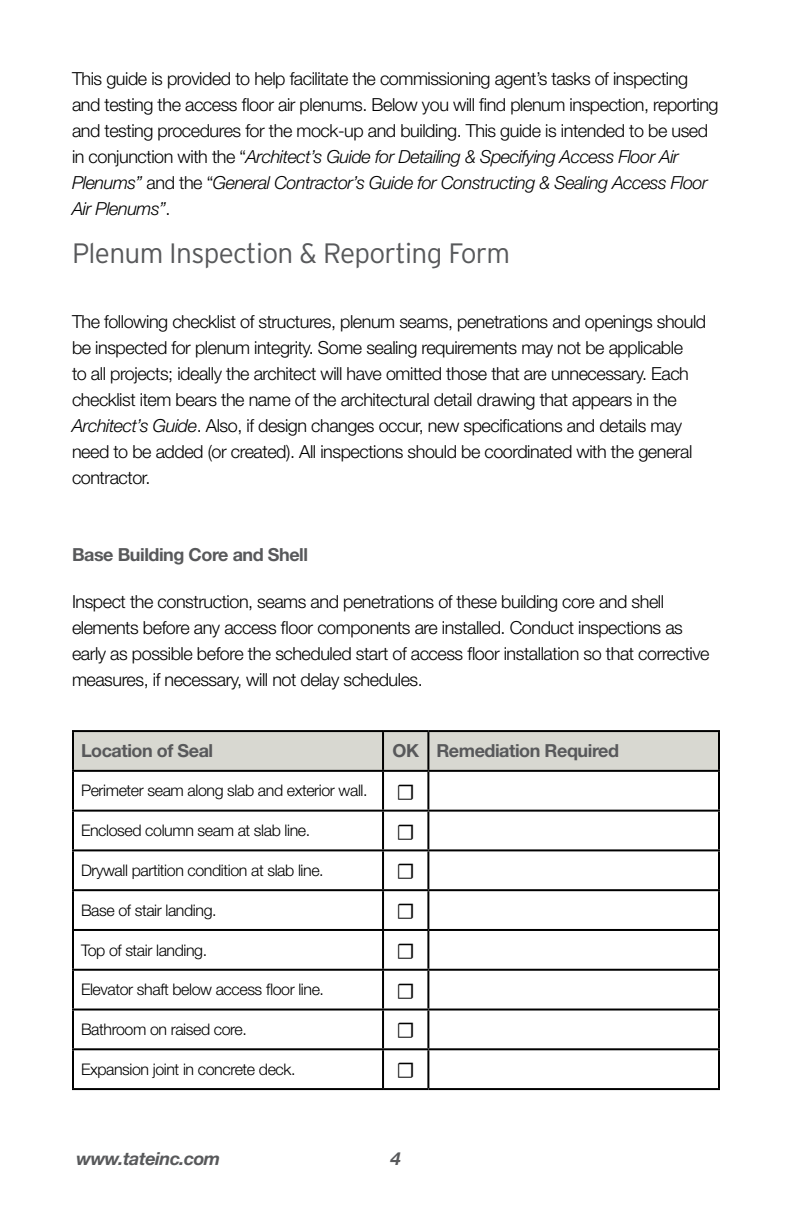
<style>
.page{position:relative;width:792px;height:1224px;background:#fff}
.page>*{position:absolute;margin:0;border:0;box-sizing:border-box;transform-origin:0 0}
.t1{font:300 28px "Interstate";letter-spacing:-.025em;color:#58595b}
.t2{font:22px "Minion Pro";color:#000}
.t3{font:300 18px/26px "Helvetica Neue LT Std";letter-spacing:-.025em;color:#000}
.t4{font:700 18px "Helvetica Neue LT Std";letter-spacing:-.025em;color:#58595b}
.t5{font:italic 700 18px "Helvetica Neue LT Std";letter-spacing:-.025em;color:#58595b}
.t6{font:300 16px "Helvetica Neue LT Std";letter-spacing:-.025em;color:#000}
.s1{font-style:italic}
</style>
<div class="page">
<div style="left:74px;top:732px;width:644px;height:38px;background:#d8d8d1"></div>
<hr style="left:72px;top:730px;width:311px;height:2px;background:#000">
<hr style="left:72px;top:732px;width:2px;height:38px;background:#000">
<hr style="left:383px;top:730px;width:45px;height:2px;background:#000">
<hr style="left:382px;top:732px;width:2px;height:38px;background:#000">
<hr style="left:428px;top:730px;width:292px;height:2px;background:#000">
<hr style="left:427px;top:732px;width:2px;height:38px;background:#000">
<hr style="left:718px;top:732px;width:2px;height:38px;background:#000">
<hr style="left:72px;top:770px;width:311px;height:2px;background:#000">
<hr style="left:72px;top:772px;width:2px;height:38px;background:#000">
<hr style="left:383px;top:770px;width:45px;height:2px;background:#000">
<hr style="left:382px;top:772px;width:2px;height:38px;background:#000">
<hr style="left:428px;top:770px;width:292px;height:2px;background:#000">
<hr style="left:427px;top:772px;width:2px;height:38px;background:#000">
<hr style="left:718px;top:772px;width:2px;height:38px;background:#000">
<hr style="left:72px;top:810px;width:311px;height:2px;background:#000">
<hr style="left:72px;top:812px;width:2px;height:37px;background:#000">
<hr style="left:383px;top:810px;width:45px;height:2px;background:#000">
<hr style="left:382px;top:812px;width:2px;height:37px;background:#000">
<hr style="left:428px;top:810px;width:292px;height:2px;background:#000">
<hr style="left:427px;top:812px;width:2px;height:37px;background:#000">
<hr style="left:718px;top:812px;width:2px;height:37px;background:#000">
<hr style="left:72px;top:849px;width:311px;height:2px;background:#000">
<hr style="left:72px;top:851px;width:2px;height:38px;background:#000">
<hr style="left:383px;top:849px;width:45px;height:2px;background:#000">
<hr style="left:382px;top:851px;width:2px;height:38px;background:#000">
<hr style="left:428px;top:849px;width:292px;height:2px;background:#000">
<hr style="left:427px;top:851px;width:2px;height:38px;background:#000">
<hr style="left:718px;top:851px;width:2px;height:38px;background:#000">
<hr style="left:72px;top:889px;width:311px;height:2px;background:#000">
<hr style="left:72px;top:891px;width:2px;height:38px;background:#000">
<hr style="left:383px;top:889px;width:45px;height:2px;background:#000">
<hr style="left:382px;top:891px;width:2px;height:38px;background:#000">
<hr style="left:428px;top:889px;width:292px;height:2px;background:#000">
<hr style="left:427px;top:891px;width:2px;height:38px;background:#000">
<hr style="left:718px;top:891px;width:2px;height:38px;background:#000">
<hr style="left:72px;top:929px;width:311px;height:2px;background:#000">
<hr style="left:72px;top:931px;width:2px;height:38px;background:#000">
<hr style="left:383px;top:929px;width:45px;height:2px;background:#000">
<hr style="left:382px;top:931px;width:2px;height:38px;background:#000">
<hr style="left:428px;top:929px;width:292px;height:2px;background:#000">
<hr style="left:427px;top:931px;width:2px;height:38px;background:#000">
<hr style="left:718px;top:931px;width:2px;height:38px;background:#000">
<hr style="left:72px;top:969px;width:311px;height:2px;background:#000">
<hr style="left:72px;top:971px;width:2px;height:38px;background:#000">
<hr style="left:383px;top:969px;width:45px;height:2px;background:#000">
<hr style="left:382px;top:971px;width:2px;height:38px;background:#000">
<hr style="left:428px;top:969px;width:292px;height:2px;background:#000">
<hr style="left:427px;top:971px;width:2px;height:38px;background:#000">
<hr style="left:718px;top:971px;width:2px;height:38px;background:#000">
<hr style="left:72px;top:1009px;width:311px;height:2px;background:#000">
<hr style="left:72px;top:1011px;width:2px;height:37px;background:#000">
<hr style="left:383px;top:1009px;width:45px;height:2px;background:#000">
<hr style="left:382px;top:1011px;width:2px;height:37px;background:#000">
<hr style="left:428px;top:1009px;width:292px;height:2px;background:#000">
<hr style="left:427px;top:1011px;width:2px;height:37px;background:#000">
<hr style="left:718px;top:1011px;width:2px;height:37px;background:#000">
<hr style="left:72px;top:1048px;width:311px;height:2px;background:#000">
<hr style="left:72px;top:1050px;width:2px;height:38px;background:#000">
<hr style="left:383px;top:1048px;width:45px;height:2px;background:#000">
<hr style="left:382px;top:1050px;width:2px;height:38px;background:#000">
<hr style="left:428px;top:1048px;width:292px;height:2px;background:#000">
<hr style="left:427px;top:1050px;width:2px;height:38px;background:#000">
<hr style="left:718px;top:1050px;width:2px;height:38px;background:#000">
<hr style="left:72px;top:1088px;width:311px;height:2px;background:#000">
<hr style="left:383px;top:1088px;width:45px;height:2px;background:#000">
<hr style="left:428px;top:1088px;width:292px;height:2px;background:#000">
<p class="t3" style="left:72px;top:65px;width:648px">This guide is provided to help facilitate the commissioning agent’s tasks of inspecting and testing the access floor air plenums. Below you will find plenum inspection, reporting and testing procedures for the mock-up and building. This guide is intended to be used in conjunction with the “<span class="s1">Architect’s Guide for Detailing &amp; Specifying Access Floor Air Plenums”</span> and the “<span class="s1">General Contractor’s Guide for Constructing &amp; Sealing Access Floor Air Plenums”</span>.</p>
<h1 class="t1" style="left:72px;top:236px;width:440px">Plenum Inspection &amp; Reporting Form</h1>
<p class="t3" style="left:72px;top:308px;width:636px">The following checklist of structures, plenum seams, penetrations and openings should be inspected for plenum integrity. Some sealing requirements may not be applicable<br>to all projects; ideally the architect will have omitted those that are unnecessary. Each checklist item bears the name of the architectural detail drawing that appears in the <span class="s1">Architect’s Guide</span>. Also, if design changes occur, new specifications and details may need to be added (or created). All inspections should be coordinated with the general contractor.</p>
<p class="t4" style="left:72px;top:544px;width:238px">Base Building Core and Shell</p>
<p class="t3" style="left:72px;top:588px;width:639px">Inspect the construction, seams and penetrations of these building core and shell elements before any access floor components are installed. Conduct inspections as early as possible before the scheduled start of access floor installation so that corrective measures, if necessary, will not delay schedules.</p>
<p class="t4" style="left:81px;top:740px;width:134px">Location of Seal</p>
<p class="t4" style="left:392px;top:740px;width:228px">OK Remediation Required</p>
<p class="t6" style="left:81px;top:781px;width:288px">Perimeter seam along slab and exterior wall.</p>
<p class="t2" style="left:396px;top:777px;width:20px">☐</p>
<p class="t6" style="left:81px;top:821px;width:231px">Enclosed column seam at slab line.</p>
<p class="t2" style="left:396px;top:817px;width:20px">☐</p>
<p class="t6" style="left:81px;top:861px;width:244px">Drywall partition condition at slab line.</p>
<p class="t2" style="left:396px;top:857px;width:20px">☐</p>
<p class="t6" style="left:81px;top:900px;width:137px">Base of stair landing.</p>
<p class="t2" style="left:396px;top:896px;width:20px">☐</p>
<p class="t6" style="left:81px;top:940px;width:128px">Top of stair landing.</p>
<p class="t2" style="left:396px;top:936px;width:20px">☐</p>
<p class="t6" style="left:81px;top:980px;width:245px">Elevator shaft below access floor line.</p>
<p class="t2" style="left:396px;top:976px;width:20px">☐</p>
<p class="t6" style="left:81px;top:1020px;width:167px">Bathroom on raised core.</p>
<p class="t2" style="left:396px;top:1016px;width:20px">☐</p>
<p class="t6" style="left:81px;top:1059px;width:216px">Expansion joint in concrete deck.</p>
<p class="t2" style="left:396px;top:1055px;width:20px">☐</p>
<p class="t5" style="left:77px;top:1147px;width:145px">www.tateinc.com</p>
<p class="t5" style="left:391px;top:1147px;width:12px">4</p>
</div>
